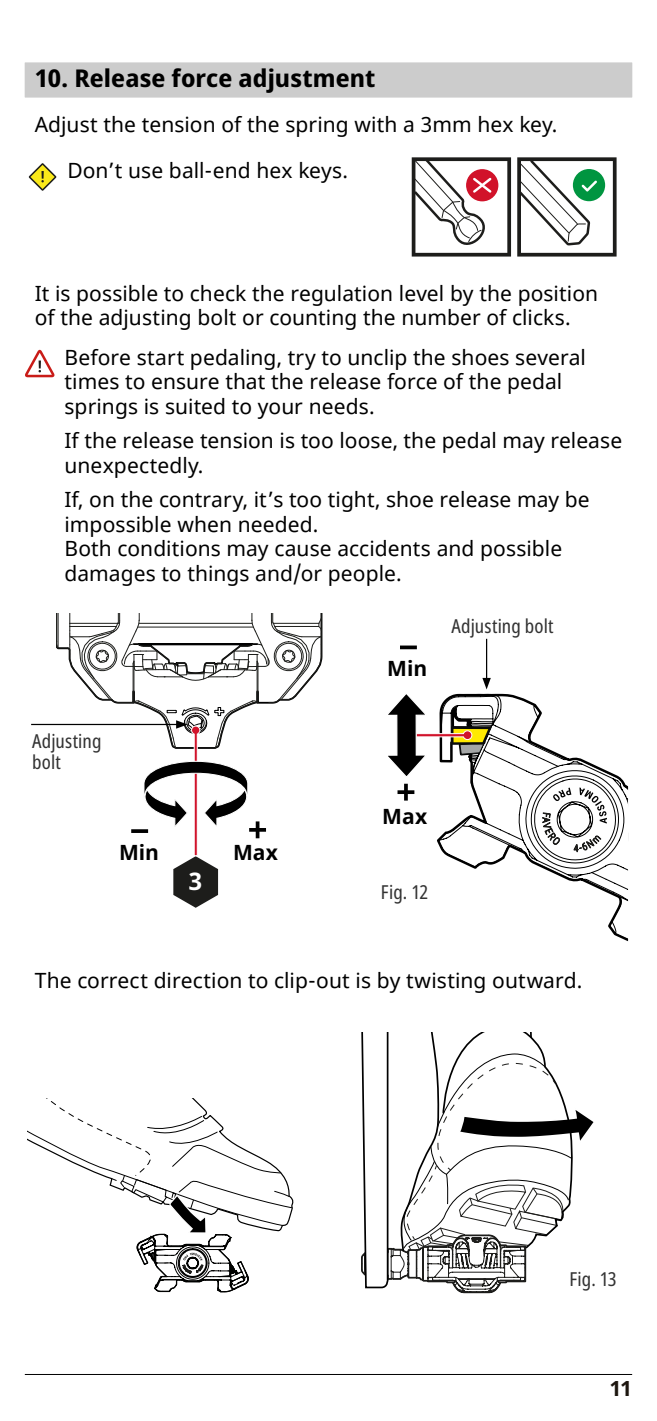
<style>
.page{position:relative;width:657px;height:1421px;background:#fff}
.page>*{position:absolute;margin:0;border:0;box-sizing:border-box;transform-origin:0 0}
.t1{font:700 24.5px "Noto Sans Display";letter-spacing:.005em;color:#000}
.t2{font:700 24.32px "Noto Sans";color:#fff}
.t3{font:21px/24.5px "Noto Sans";letter-spacing:.005em;color:#000}
.t4{font:700 21px "Noto Sans";color:#000}
.t5{font:700 21px "Noto Sans";color:#1d160f}
.t6{font:19.25px/21px "Noto Sans Display Condensed";letter-spacing:.01em;color:#333}
</style>
<div class="page">
<hr style="left:25px;top:1374px;width:606px;height:1px;background:#000">
<div style="left:25px;top:63px;width:606px;height:34px;background:#ccc"></div>
<svg style="left:29px;top:163px;width:27px;height:28px"></svg>
<svg style="left:411px;top:157px;width:99px;height:100px"></svg>
<svg style="left:517px;top:157px;width:99px;height:100px"></svg>
<svg style="left:25px;top:350px;width:30px;height:27px"></svg>
<hr style="left:31px;top:724px;width:148px;height:1px;background:#000">
<svg style="left:56px;top:613px;width:266px;height:295px"></svg>
<svg style="left:437px;top:694px;width:190px;height:247px"></svg>
<svg style="left:573px;top:836px;width:27px;height:16px"></svg>
<svg style="left:542px;top:813px;width:17px;height:32px"></svg>
<svg style="left:579px;top:788px;width:27px;height:36px"></svg>
<svg style="left:553px;top:788px;width:18px;height:13px"></svg>
<svg style="left:397px;top:790px;width:17px;height:4px"></svg>
<hr style="left:404px;top:784px;width:3px;height:17px;background:#000">
<hr style="left:400px;top:646px;width:16px;height:3px;background:#000">
<hr style="left:485px;top:639px;width:2px;height:42px;background:#000">
<svg style="left:388px;top:678px;width:103px;height:101px"></svg>
<svg style="left:27px;top:1098px;width:267px;height:195px"></svg>
<svg style="left:361px;top:1032px;width:233px;height:262px"></svg>
<p class="t1" style="left:35px;top:61px;width:342px">10. Release force adjustment</p>
<p class="t3" style="left:35px;top:113px;width:524px">Adjust the tension of the spring with a 3mm hex key.</p>
<p class="t3" style="left:67px;top:159px;width:282px">Don’t use ball-end hex keys.</p>
<p class="t3" style="left:35px;top:282px;width:564px">It is possible to check the regulation level by the position of the adjusting bolt or counting the number of clicks.</p>
<p class="t3" style="left:64px;top:346px;width:522px">Before start pedaling, try to unclip the shoes several times to ensure that the release force of the pedal springs is suited to your needs.</p>
<p class="t3" style="left:64px;top:429px;width:559px">If the release tension is too loose, the pedal may release unexpectedly.</p>
<p class="t3" style="left:64px;top:488px;width:526px">If, on the contrary, it’s too tight, shoe release may be impossible when needed.<br>Both conditions may cause accidents and possible damages to things and/or people.</p>
<p class="t6" style="left:32px;top:731px;width:71px">Adjusting bolt</p>
<p class="t4" style="left:119px;top:838px;width:41px">Min</p>
<p class="t4" style="left:233px;top:838px;width:46px">Max</p>
<p class="t2" style="left:189px;top:864px;width:15px">3</p>
<p class="t4" style="left:387px;top:653px;width:41px">Min</p>
<p class="t6" style="left:451px;top:616px;width:103px">Adjusting bolt</p>
<p class="t4" style="left:382px;top:802px;width:46px">Max</p>
<p class="t6" style="left:380px;top:882px;width:49px">Fig. 12</p>
<p class="t3" style="left:35px;top:968px;width:549px">The correct direction to clip-out is by twisting outward.</p>
<p class="t6" style="left:569px;top:1269px;width:49px">Fig. 13</p>
<p class="t5" style="left:609px;top:1374px;width:24px">11</p>
</div>
